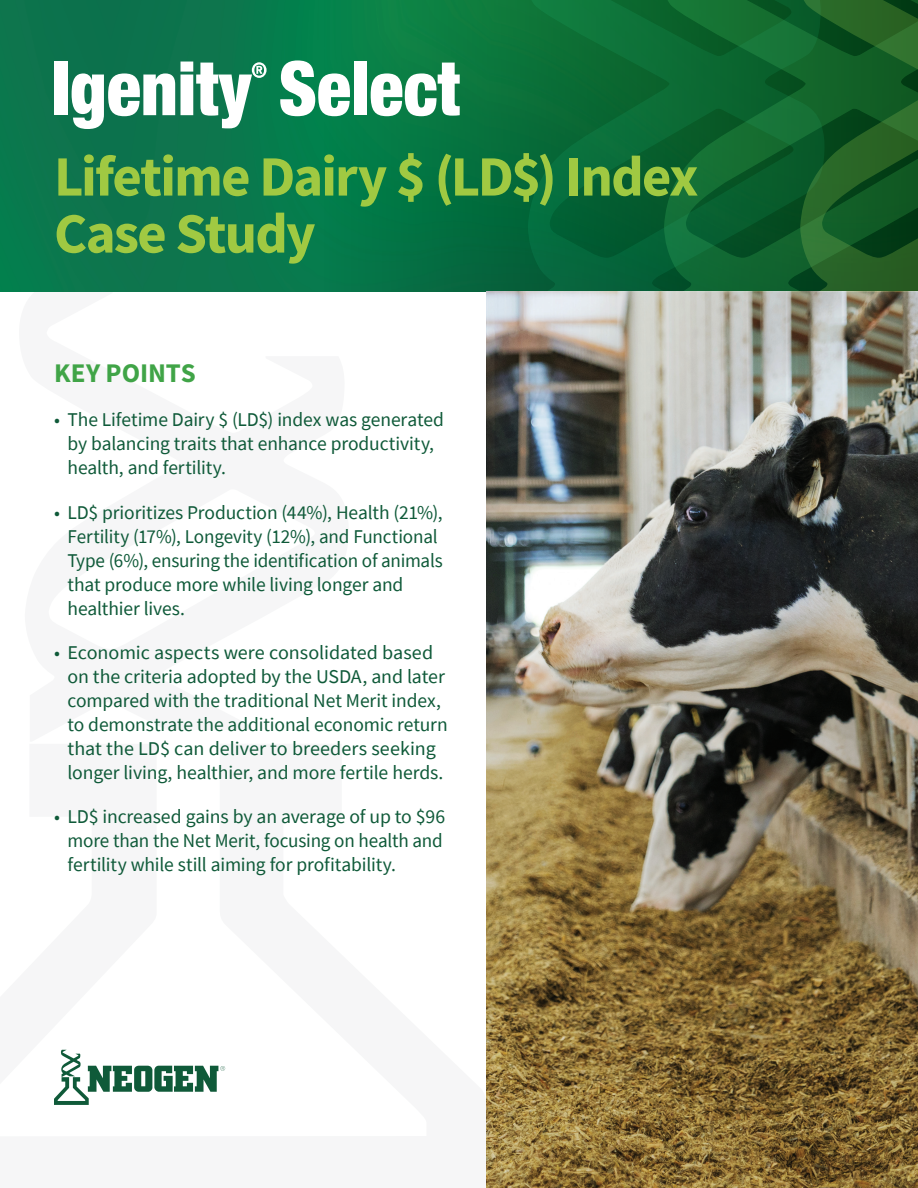
<style>
.page{position:relative;width:918px;height:1188px;background:#fff}
.page>*{position:absolute;margin:0;border:0;box-sizing:border-box;transform-origin:0 0}
.t1{font:700 57px/57px "Source Sans Pro";letter-spacing:-.035em;color:#a0c942}
.t2{font:700 27px "Source Sans Pro";color:#40a447}
.t3{font:19.5px/24px "Source Sans Pro";letter-spacing:-.005em;color:#0f5a39}
</style>
<div class="page">
<div style="left:0;top:0;width:324px;height:292px;background:#0c764d"></div>
<div style="left:324px;top:0;width:594px;height:292px;background:linear-gradient(to bottom,#0f8244,#006c42)"></div>
<img style="left:486px;top:292px;width:432px;height:896px">
<svg style="left:523px;top:0;width:135px;height:292px;background:#086937"></svg>
<svg style="left:658px;top:0;width:136px;height:292px;background:#0e6530"></svg>
<svg style="left:794px;top:0;width:124px;height:292px;background:#195d25"></svg>
<svg style="left:371px;top:63px;width:89px;height:53px"></svg>
<div style="left:354px;top:62px;width:12px;height:53px;background:#fff"></div>
<svg style="left:280px;top:60px;width:70px;height:56px"></svg>
<svg style="left:181px;top:62px;width:86px;height:66px"></svg>
<svg style="left:72px;top:73px;width:103px;height:56px"></svg>
<div style="left:54px;top:62px;width:13px;height:53px;background:#fff"></div>
<svg style="left:54px;top:1050px;width:171px;height:55px"></svg>
<h1 class="t1" style="left:54px;top:147px;width:646px">Lifetime Dairy $ (LD$) Index<br>Case Study</h1>
<h2 class="t2" style="left:54px;top:355px;width:143px">KEY POINTS</h2>
<p class="t3" style="left:67px;top:408px;width:378px;text-indent:-13px">• The Lifetime Dairy $ (LD$) index was generated by balancing traits that enhance productivity, health, and fertility.</p>
<p class="t3" style="left:68px;top:500px;width:377px;text-indent:-14px">• LD$ prioritizes Production (44%), Health (21%), Fertility (17%), Longevity (12%), and Functional Type (6%), ensuring the identification of animals that produce more while living longer and healthier lives.</p>
<p class="t3" style="left:67px;top:640px;width:382px;text-indent:-13px">• Economic aspects were consolidated based on the criteria adopted by the USDA, and later compared with the traditional Net Merit index, to demonstrate the additional economic return that the LD$ can deliver to breeders seeking longer living, healthier, and more fertile herds.</p>
<p class="t3" style="left:68px;top:805px;width:379px;text-align:justify;text-indent:-14px">• LD$ increased gains by an average of up to $96 more than the Net Merit, focusing on health and fertility while still aiming for profitability.</p>
</div>
